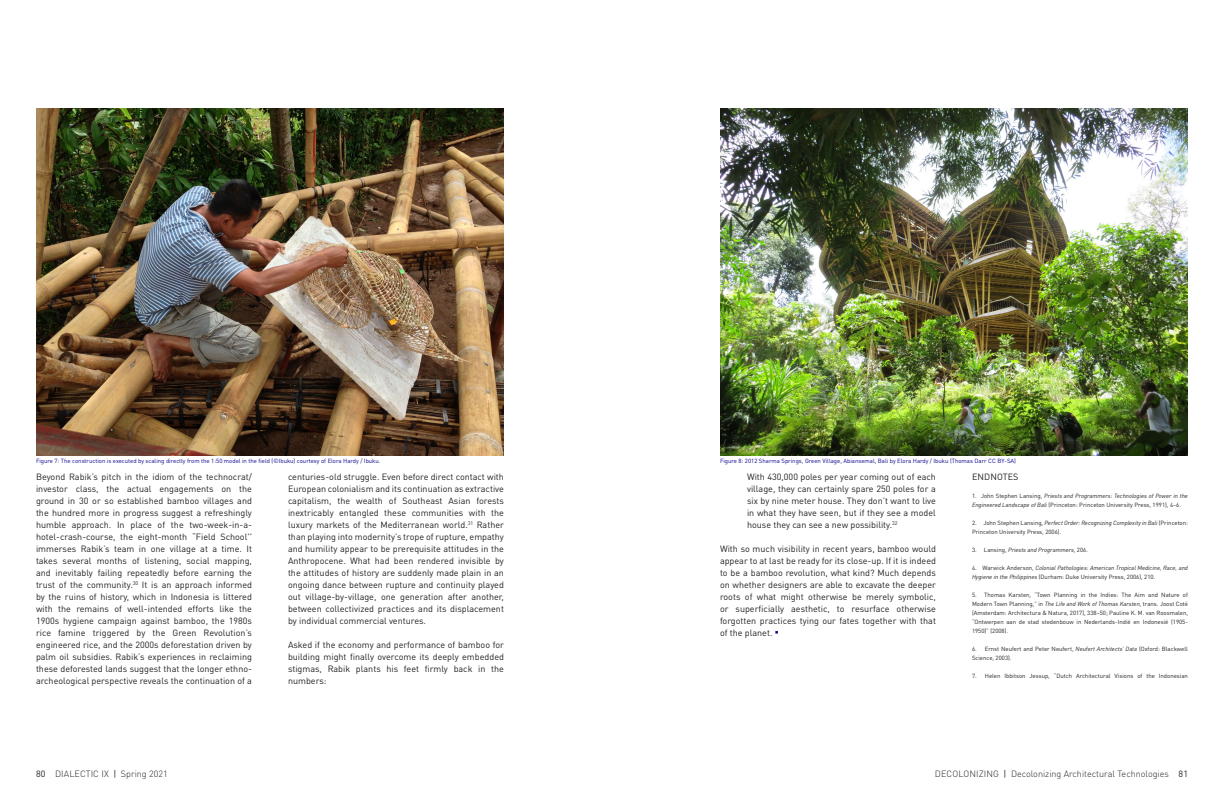
<style>
.page{position:relative;width:1224px;height:792px;background:#fff}
.page>*{position:absolute;margin:0;border:0;box-sizing:border-box;transform-origin:0 0}
.Abstract_Body{font:9px/12px "DINOT";color:#231f20;text-align:justify}
.t1{font:300 9px "DINOT";color:#231f20}
.Endnotes_Title{font:9px "DINOT";letter-spacing:.01em;color:#231f20}
.t2{font:6px/9px "DINOT";color:#231f20}
.t3{font:italic 6px/9px "DIN Pro";color:#231f20}
.t4{font:6px "DINOT";color:#06038d}
.s1{font-family:"Calibri";font-weight:700;font-size:11.3px;color:#06038d}
.s2{font-family:"DINOT";font-style:normal}
.s3{font-family:"DIN Pro";font-style:italic}
.s4{font-weight:400}
</style>
<div class="page">
<img style="left:36px;top:108px;width:468px;height:347px">
<img style="left:720px;top:108px;width:468px;height:347px">
<p class="t4" style="left:36px;top:456px;width:346px">Figure 7: The construction is executed by scaling directly from the 1:50 model in the field (©Ibuku) courtesy of Elora Hardy / Ibuku.</p>
<p class="t4" style="left:720px;top:456px;width:298px">Figure 8: 2012 Sharma Springs, Green Village, Abiansemal, Bali by Elora Hardy / Ibuku (Thomas Darr CC BY-SA)</p>
<p class="Abstract_Body" style="left:36px;top:470px;width:218px">Beyond Rabik’s pitch in the idiom of the technocrat/ investor class, the actual engagements on the ground in 30 or so established bamboo villages and the hundred more in progress suggest a refreshingly humble approach. In place of the two-week-in-a&shy;hotel-crash-course, the eight-month “Field School'' immerses Rabik’s team in one village at a time. It takes several months of listening, social mapping, and inevitably failing repeatedly before earning the trust of the community.<sup>30</sup> It is an approach informed by the ruins of history, which in Indonesia is littered with the remains of well-intended efforts like the 1900s hygiene campaign against bamboo, the 1980s rice famine triggered by the Green Revolution’s engineered rice, and the 2000s deforestation driven by palm oil subsidies. Rabik’s experiences in reclaiming these deforested lands suggest that the longer ethno&shy;archeological perspective reveals the continuation of a</p>
<p class="Abstract_Body" style="left:288px;top:470px;width:218px">centuries-old struggle. Even before direct contact with European colonialism and its continuation as extractive capitalism, the wealth of Southeast Asian forests inextricably entangled these communities with the luxury markets of the Mediterranean world.<sup>31</sup> Rather than playing into modernity’s trope of rupture, empathy and humility appear to be prerequisite attitudes in the Anthropocene. What had been rendered invisible by the attitudes of history are suddenly made plain in an ongoing dance between rupture and continuity played out village-by-village, one generation after another, between collectivized practices and its displacement by individual commercial ventures.</p>
<p class="Abstract_Body" style="left:288px;top:638px;width:218px">Asked if the economy and performance of bamboo for building might finally overcome its deeply embedded stigmas, Rabik plants his feet firmly back in the numbers:</p>
<p class="Abstract_Body" style="left:747px;top:470px;width:191px">With 430,000 poles per year coming out of each village, they can certainly spare 250 poles for a six by nine meter house. They don’t want to live in what they have seen, but if they see a model house they can see a new possibility.<sup>32</sup></p>
<p class="Abstract_Body" style="left:720px;top:542px;width:218px">With so much visibility in recent years, bamboo would appear to at last be ready for its close-up. If it is indeed to be a bamboo revolution, what kind? Much depends on whether designers are able to excavate the deeper roots of what might otherwise be merely symbolic, or superficially aesthetic, to resurface otherwise forgotten practices tying our fates together with that of the planet. <span class="s1">▪</span></p>
<p class="Endnotes_Title" style="left:972px;top:471px;width:48px">ENDNOTES</p>
<p class="t3" style="left:972px;top:491px;width:218px"><span class="s2">1. John Stephen Lansing,</span> Priests and Programmers: Technologies of Power in the<br>Engineered Landscape of Bali <span class="s2">(Princeton: Princeton University Press, 1991), 4–6.</span></p>
<p class="t2" style="left:972px;top:518px;width:217px">2. John Stephen Lansing, <span class="s3">Perfect Order: Recognizing Complexity in Bali</span> (Princeton:<br>Princeton University Press, 2006).</p>
<p class="t3" style="left:972px;top:545px;width:117px"><span class="s2">3. Lansing,</span> Priests and Programmers<span class="s2">, 206.</span></p>
<p class="t3" style="left:972px;top:563px;width:218px"><span class="s2">4. Warwick Anderson,</span> Colonial Pathologies: American Tropical Medicine, Race, and<br>Hygiene in the Philippines <span class="s2">(Durham: Duke University Press, 2006), 210.</span></p>
<p class="t2" style="left:972px;top:590px;width:218px;text-align:justify">5. Thomas Karsten, “Town Planning in the Indies: The Aim and Nature of Modern Town Planning,” in <span class="s3">The Life and Work of Thomas Karsten</span>, trans. Joost Coté (Amsterdam: Architectura &amp; Natura, 2017), 338–50; Pauline K. M. van Roosmalen, “Ontwerpen aan de stad stedenbouw in Nederlands-Indië en Indonesië (1905- 1950)” (2008).</p>
<p class="t2" style="left:972px;top:644px;width:218px">6. Ernst Neufert and Peter Neufert, <span class="s3">Neufert Architects’ Data</span> (Oxford: Blackwell<br>Science, 2003).</p>
<p class="t2" style="left:972px;top:671px;width:217px">7. Helen Ibbitson Jessup, “Dutch Architectural Visions of the Indonesian</p>
<p class="t1" style="left:36px;top:767px;width:133px"><span class="s4">80</span> DIALECTIC IX <span class="s4">|</span> Spring 2021</p>
<p class="t1" style="left:935px;top:767px;width:255px">DECOLONIZING <span class="s4">|</span> Decolonizing Architectural Technologies <span class="s4">81</span></p>
</div>
